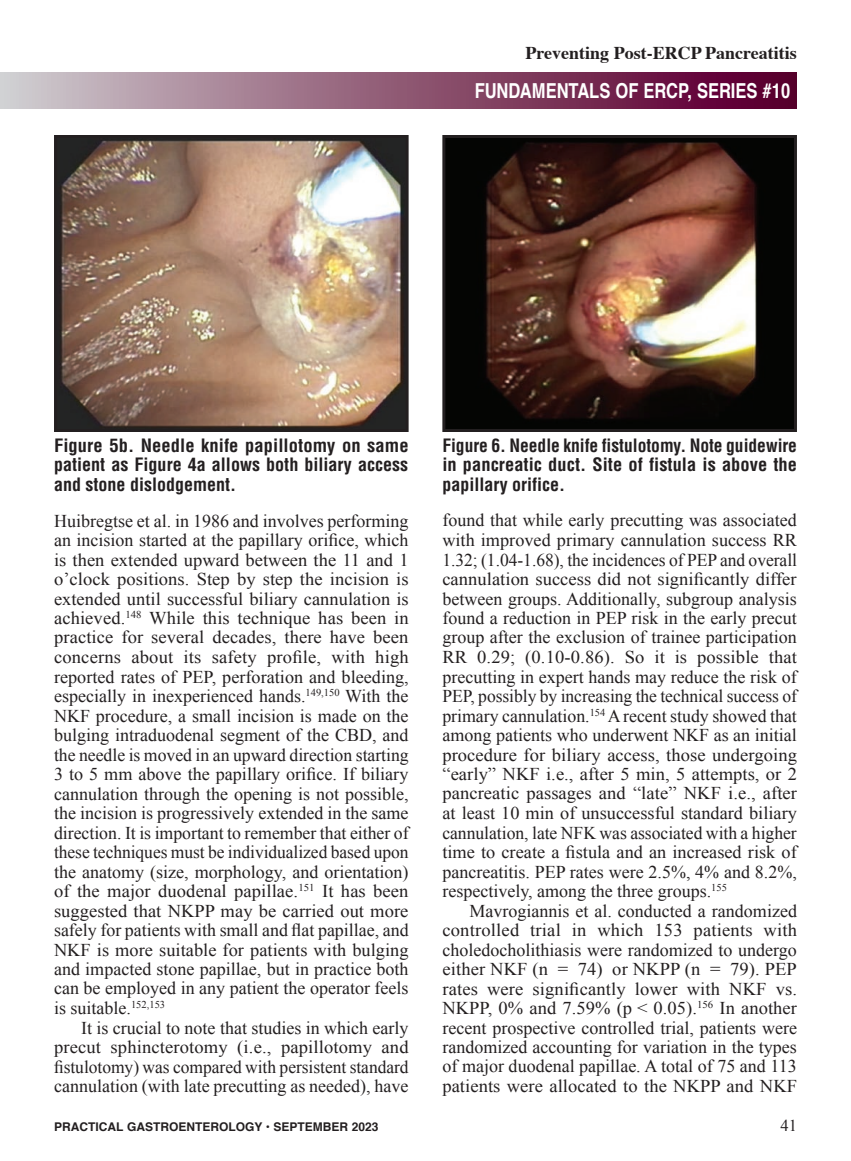
<style>
.page{position:relative;width:851px;height:1161px;background:#fff}
.page>*{position:absolute;margin:0;border:0;box-sizing:border-box;transform-origin:0 0}
.t1{font:700 20.7px "Helvetica";color:#fff;scale:.8 1}
.A_Body_Copy{font:18px/19.5px "Times New Roman";color:#231f20;text-align:justify}
.A_Figure_Bold{font:700 condensed 18px/19.5px "Helvetica LT Std";color:#231f20;text-align:justify}
.t2{font:700 18px "Times";color:#231f20}
.t3{font:16.5px "Times New Roman";color:#231f20}
.t4{font:700 12px "Helvetica";color:#231f20}
</style>
<div class="page">
<div style="left:0;top:73px;width:796px;height:35px;background:linear-gradient(to right,#cec9cc,#550025)"></div>
<img style="left:58px;top:139px;width:346px;height:289px">
<div style="left:54px;top:135px;width:354px;height:297px;border:3px solid #231f20"></div>
<img style="left:446px;top:139px;width:346px;height:289px">
<div style="left:442px;top:135px;width:354px;height:297px;border:3px solid #231f20"></div>
<p class="t2" style="left:525px;top:35px;width:273px">Preventing Post-ERCP Pancreatitis</p>
<p class="t1" style="left:474px;top:74px;width:396px">FUNDAMENTALS OF ERCP, SERIES #10</p>
<p class="A_Figure_Bold" style="left:54px;top:435px;width:356px">Figure 5b. Needle knife papillotomy on same patient as Figure 4a allows both biliary access and stone dislodgement.</p>
<p class="A_Figure_Bold" style="left:442px;top:435px;width:356px">Figure 6. Needle knife fistulotomy. Note guidewire in pancreatic duct. Site of fistula is above the papillary orifice.</p>
<p class="A_Body_Copy" style="left:54px;top:510px;width:356px">Huibregtse et al. in 1986 and involves performing an incision started at the papillary orifice, which is then extended upward between the 11 and 1 o’clock positions. Step by step the incision is extended until successful biliary cannulation is achieved.<sup>148</sup> While this technique has been in practice for several decades, there have been concerns about its safety profile, with high reported rates of PEP, perforation and bleeding, especially in inexperienced hands.<sup>149,150</sup> With the NKF procedure, a small incision is made on the bulging intraduodenal segment of the CBD, and the needle is moved in an upward direction starting 3 to 5 mm above the papillary orifice. If biliary cannulation through the opening is not possible, the incision is progressively extended in the same direction. It is important to remember that either of these techniques must be individualized based upon the anatomy (size, morphology, and orientation) of the major duodenal papillae.<sup>151</sup> It has been suggested that NKPP may be carried out more safely for patients with small and flat papillae, and NKF is more suitable for patients with bulging and impacted stone papillae, but in practice both can be employed in any patient the operator feels is suitable.<sup>152,153</sup></p>
<p class="A_Body_Copy" style="left:54px;top:1017px;width:356px;text-indent:27px">It is crucial to note that studies in which early precut sphincterotomy (i.e., papillotomy and fistulotomy) was compared with persistent standard cannulation (with late precutting as needed), have</p>
<p class="A_Body_Copy" style="left:442px;top:510px;width:356px">found that while early precutting was associated with improved primary cannulation success RR 1.32; (1.04-1.68), the incidences of PEP and overall cannulation success did not significantly differ between groups. Additionally, subgroup analysis found a reduction in PEP risk in the early precut group after the exclusion of trainee participation RR 0.29; (0.10-0.86). So it is possible that precutting in expert hands may reduce the risk of PEP, possibly by increasing the technical success of primary cannulation.<sup>154</sup> A recent study showed that among patients who underwent NKF as an initial procedure for biliary access, those undergoing “early” NKF i.e., after 5 min, 5 attempts, or 2 pancreatic passages and “late” NKF i.e., after at least 10 min of unsuccessful standard biliary cannulation, late NFK was associated with a higher time to create a fistula and an increased risk of pancreatitis. PEP rates were 2.5%, 4% and 8.2%, respectively, among the three groups.<sup>155</sup></p>
<p class="A_Body_Copy" style="left:442px;top:900px;width:356px;text-indent:27px">Mavrogiannis et al. conducted a randomized controlled trial in which 153 patients with choledocholithiasis were randomized to undergo either NKF (n = 74) or NKPP (n = 79). PEP rates were significantly lower with NKF vs.<br>NKPP, 0% and 7.59% (p &lt; 0.05).<sup>156</sup> In another recent prospective controlled trial, patients were randomized accounting for variation in the types of major duodenal papillae. A total of 75 and 113 patients were allocated to the NKPP and NKF</p>
<p class="t4" style="left:54px;top:1117px;width:326px">PRACTICAL GASTROENTEROLOGY • SEPTEMBER 2023</p>
<p class="t3" style="left:780px;top:1114px;width:18px">41</p>
</div>
